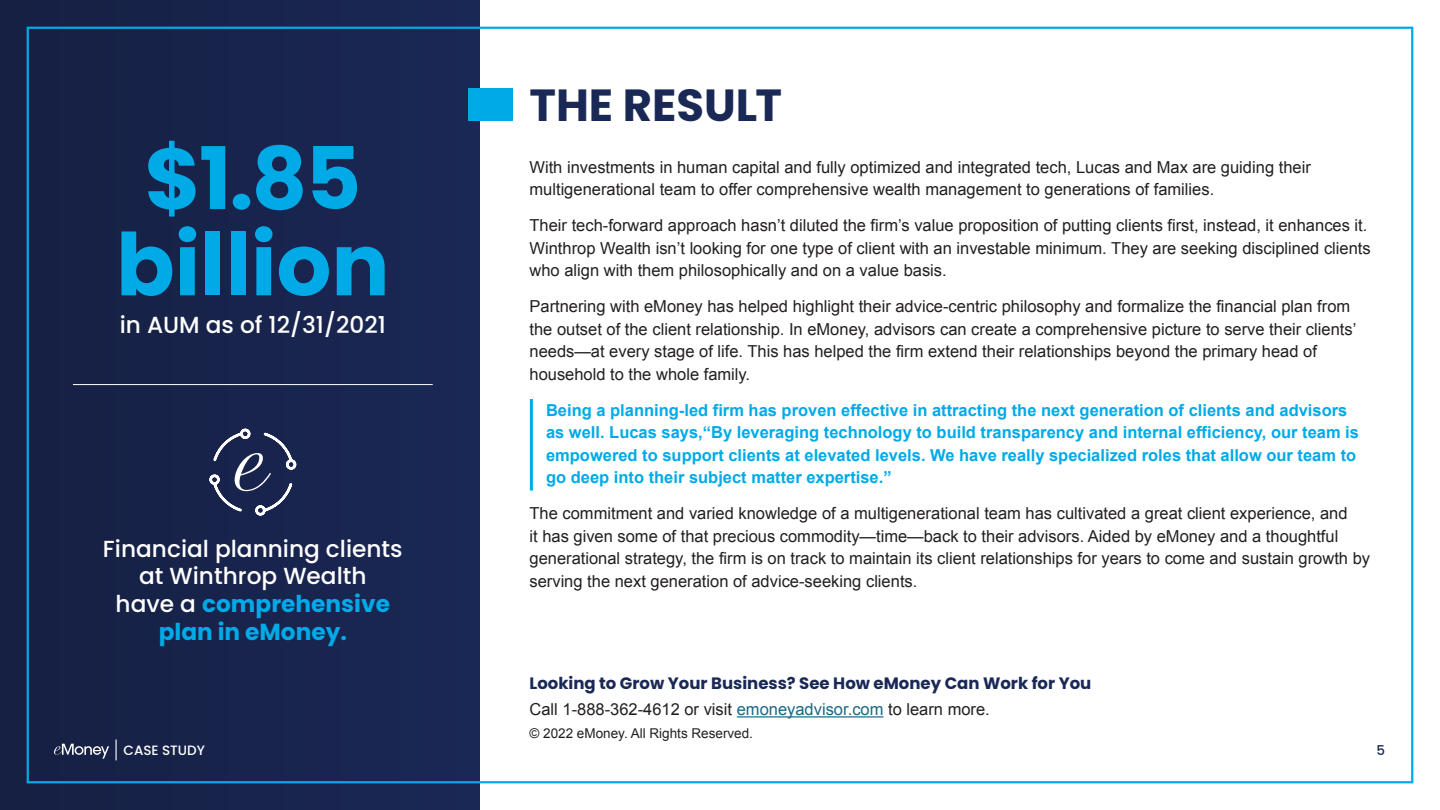
<style>
.page{position:relative;width:1440px;height:810px;background:#fff}
.page>*{position:absolute;margin:0;border:0;box-sizing:border-box;transform-origin:0 0}
.t1{font:700 86.25px/86.2px "Poppins";color:#00aae7;text-align:center}
.t2{font:700 45px "Poppins";color:#1a2856}
.t3{font:500 23.25px/27.9px "Poppins";color:#fff;text-align:center}
.t4{font:16.5px/22.5px "Arial";color:#231f20}
.t5{font:700 16.5px/22.5px "Arial";color:#00aae7}
.t6{font:700 16.5px "Poppins";color:#1a2856}
.t7{font:13.5px "Arial";color:#231f20}
.t8{font:500 13.5px "Poppins";color:#fff}
.t9{font:500 13.5px "Poppins";color:#1a2856}
.s1{font-weight:700;color:#00aae7}
.s2{color:#1a6887}
</style>
<div class="page">
<div style="left:0;top:0;width:480px;height:810px;background:#18244c"></div>
<svg style="left:54px;top:744px;width:55px;height:15px"></svg>
<svg style="left:116px;top:740px;width:1px;height:20px"></svg>
<div style="left:468px;top:88px;width:44px;height:32px;background:#00aae7"></div>
<hr style="left:737px;top:716px;width:147px;height:2px;background:#1a6887">
<hr style="left:530px;top:399px;width:3px;height:91px;background:#00aae7">
<svg style="left:209px;top:428px;width:88px;height:88px"></svg>
<hr style="left:73px;top:384px;width:360px;height:1px;background:#fff">
<h1 class="t1" style="left:116px;top:136px;width:275px">$1.85 billion</h1>
<h3 class="t3" style="left:120px;top:311px;width:268px">in AUM as of 12/31/2021</h3>
<h3 class="t3" style="left:103px;top:535px;width:301px">Financial planning clients at Winthrop Wealth<br>have a <span class="s1">comprehensive plan in eMoney.</span></h3>
<h2 class="t2" style="left:530px;top:79px;width:254px">THE RESULT</h2>
<p class="t4" style="left:530px;top:156px;width:783px">With investments in human capital and fully optimized and integrated tech, Lucas and Max are guiding their multigenerational team to offer comprehensive wealth management to generations of families.</p>
<p class="t4" style="left:530px;top:214px;width:843px">Their tech-forward approach hasn’t diluted the firm’s value proposition of putting clients first, instead, it enhances it.<br>Winthrop Wealth isn’t looking for one type of client with an investable minimum. They are seeking disciplined clients who align with them philosophically and on a value basis.</p>
<p class="t4" style="left:530px;top:295px;width:828px">Partnering with eMoney has helped highlight their advice-centric philosophy and formalize the financial plan from the outset of the client relationship. In eMoney, advisors can create a comprehensive picture to serve their clients’ needs—at every stage of life. This has helped the firm extend their relationships beyond the primary head of household to the whole family.</p>
<p class="t5" style="left:546px;top:399px;width:815px">Being a planning-led firm has proven effective in attracting the next generation of clients and advisors as well. Lucas says,“By leveraging technology to build transparency and internal efficiency, our team is empowered to support clients at elevated levels. We have really specialized roles that allow our team to go deep into their subject matter expertise.”</p>
<p class="t4" style="left:530px;top:502px;width:842px">The commitment and varied knowledge of a multigenerational team has cultivated a great client experience, and<br>it has given some of that precious commodity—time—back to their advisors. Aided by eMoney and a thoughtful generational strategy, the firm is on track to maintain its client relationships for years to come and sustain growth by serving the next generation of advice-seeking clients.</p>
<p class="t6" style="left:530px;top:674px;width:563px">Looking to Grow Your Business? See How eMoney Can Work for You</p>
<p class="t4" style="left:530px;top:698px;width:462px">Call 1-888-362-4612 or visit <span class="s2">emoneyadvisor.com</span> to learn more.</p>
<p class="t7" style="left:530px;top:724px;width:225px">© 2022 eMoney. All Rights Reserved.</p>
<p class="t8" style="left:124px;top:742px;width:83px">CASE STUDY</p>
<p class="t9" style="left:1377px;top:742px;width:10px">5</p>
</div>
